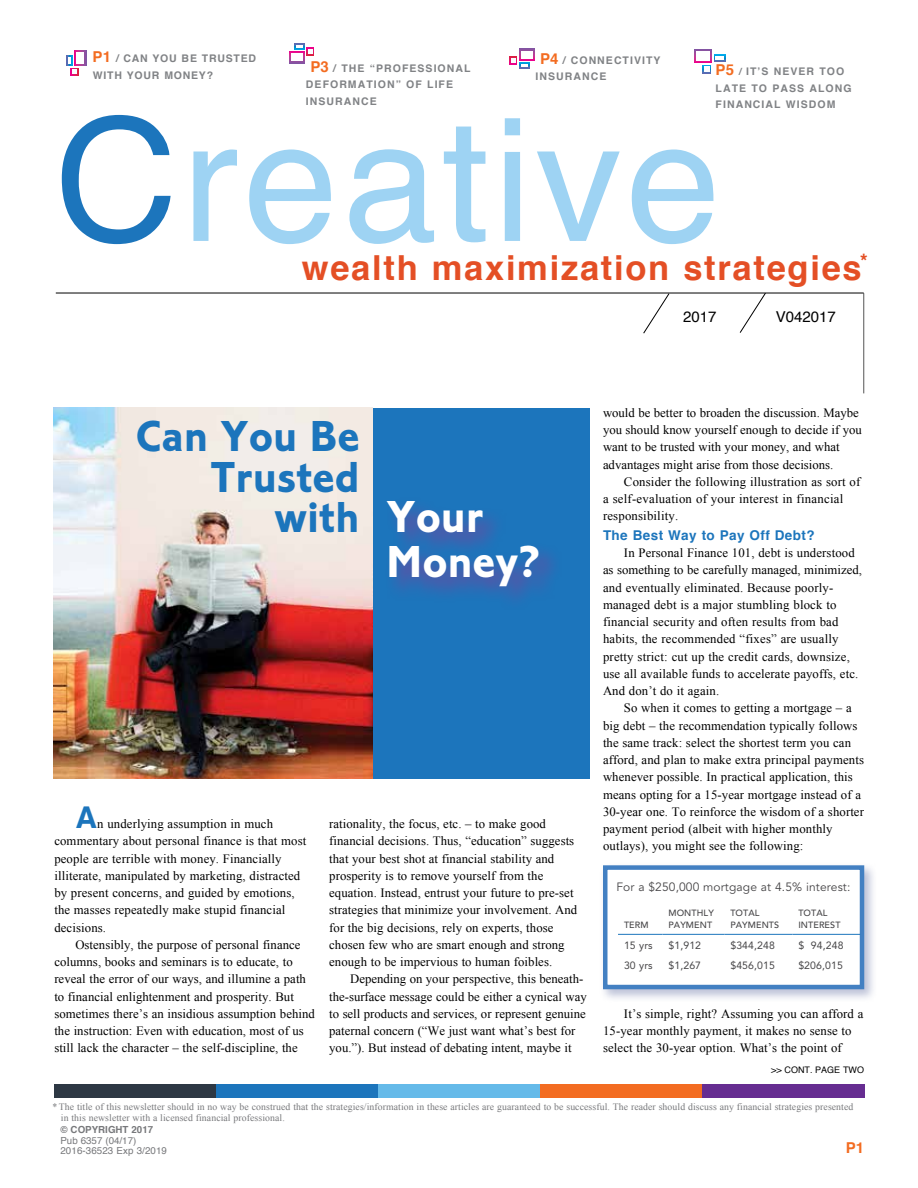
<style>
.page{position:relative;width:918px;height:1188px;background:#fff}
.page>*{position:absolute;margin:0;border:0;box-sizing:border-box;transform-origin:0 0}
.t1{font:171px "Helvetica";letter-spacing:.025em;color:#9ed3f3}
.t2{font:46.5px/45px "Corinthian Bold Plain";letter-spacing:.01em;color:#fff}
.t3{font:45px/40.5px "Corinthian Bold Plain";letter-spacing:.01em;color:#1c75bc;text-align:right}
.t4{font:700 34.5px "Helvetica";letter-spacing:.05em;color:#e44f25}
.t5{font:700 30px "Helvetica";color:#1c75bc}
.t6{font:700 19.5px "Helvetica";color:#e44f25}
.t7{font:15px "Helvetica";color:#000}
.t8{font:700 15px "Helvetica";color:#f36c21}
.t9{font:700 13.5px "Helvetica";letter-spacing:.03em;color:#1c75bc}
.t10{font:12.75px/17.2px "Times New Roman";letter-spacing:.01em;color:#000}
.t11{font:12px "Avenir";letter-spacing:.01em;color:#464547}
.t12{font:700 10.5px/16.5px "Helvetica";letter-spacing:.1em;color:#808285}
.t13{font:10.5px "Avenir";letter-spacing:.01em;color:#464547}
.t14{font:700 10.5px/16.5px "Helvetica";letter-spacing:.075em;color:#808285}
.t15{font:9.75px/10.5px "Times New Roman";letter-spacing:.01em;color:#77787b}
.t16{font:9.75px/10.5px "Helvetica";letter-spacing:.01em;color:#77787b}
.t17{font:700 9.75px "Helvetica";color:#77787b}
.t18{font:500 9px/12.8px "Avenir";letter-spacing:.01em;color:#464547}
.t19{font:9px "Helvetica";color:#000}
.s1{font-size:15px;color:#f36c21}
.s2{font-size:9.75px}
.s3{color:#1c75bc}
</style>
<div class="page">
<div style="left:371px;top:408px;width:219px;height:371px;background:#1c75bc"></div>
<svg style="left:68px;top:51px;width:19px;height:25px"></svg>
<svg style="left:510px;top:49px;width:25px;height:18px"></svg>
<svg style="left:289px;top:45px;width:25px;height:19px"></svg>
<svg style="left:694px;top:49px;width:32px;height:23px"></svg>
<div style="left:54px;top:1085px;width:162px;height:13px;background:#2d3844"></div>
<div style="left:216px;top:1085px;width:162px;height:13px;background:#1c75bc"></div>
<div style="left:378px;top:1085px;width:162px;height:13px;background:#65bae9"></div>
<div style="left:540px;top:1085px;width:162px;height:13px;background:#f36c21"></div>
<div style="left:702px;top:1085px;width:162px;height:13px;background:#662d91"></div>
<hr style="left:56px;top:293px;width:808px;height:1px;background:#000">
<svg style="left:643px;top:293px;width:27px;height:41px"></svg>
<svg style="left:739px;top:292px;width:27px;height:41px"></svg>
<hr style="left:863px;top:293px;width:1px;height:100px;background:#000">
<img style="left:54px;top:408px;width:318px;height:371px">
<div style="left:600px;top:862px;width:277px;height:140px;background:#8b94ba;opacity:.58"></div>
<div style="left:603px;top:865px;width:261px;height:124px;background:#fff;border:4px solid #4380c2"></div>
<div style="left:385px;top:497px;width:179px;height:115px;background:#813f98;opacity:.75"></div>
<hr style="left:618px;top:934px;width:44px;height:1px;background:#1c75bc">
<hr style="left:662px;top:934px;width:62px;height:1px;background:#1c75bc">
<hr style="left:724px;top:934px;width:68px;height:1px;background:#1c75bc">
<hr style="left:792px;top:934px;width:68px;height:1px;background:#1c75bc">
<p class="t14" style="left:93px;top:50px;width:165px"><span class="s1">P1</span> / CAN YOU BE TRUSTED<br>WITH YOUR MONEY?</p>
<p class="t12" style="left:536px;top:52px;width:127px;text-indent:5px"><span class="s1">P4</span> / CONNECTIVITY<br>INSURANCE</p>
<p class="t12" style="left:306px;top:60px;width:166px;text-indent:5px"><span class="s1">P3</span> / THE “PROFESSIONAL<br>DEFORMATION” OF LIFE<br>INSURANCE</p>
<p class="t12" style="left:716px;top:63px;width:137px"><span class="s1">P5</span> <span class="s2">/</span> IT’S NEVER TOO<br>LATE TO PASS ALONG<br>FINANCIAL WISDOM</p>
<h1 class="t1" style="left:54px;top:49px;width:668px"><span class="s3">C</span>reative</h1>
<h3 class="t6" style="left:860px;top:245px;width:9px">*</h3>
<h3 class="t4" style="left:302px;top:240px;width:562px">wealth maximization strategies</h3>
<p class="t7" style="left:683px;top:305px;width:35px">2017</p>
<p class="t7" style="left:776px;top:305px;width:62px">V042017</p>
<h3 class="t3" style="left:136px;top:415px;width:225px">Can You Be<br>Trusted with</h3>
<h2 class="t2" style="left:387px;top:494px;width:154px">Your<br>Money?</h2>
<h3 class="t5" style="left:75px;top:793px;width:23px">A</h3>
<p class="t10" style="left:54px;top:815px;width:253px;text-indent:43px">n underlying assumption in much commentary about personal finance is that most people are terrible with money. Financially illiterate, manipulated by marketing, distracted by present concerns, and guided by emotions, the masses repeatedly make stupid financial decisions.</p>
<p class="t10" style="left:54px;top:936px;width:262px;text-indent:21px">Ostensibly, the purpose of personal finance columns, books and seminars is to educate, to reveal the error of our ways, and illumine a path to financial enlightenment and prosperity. But sometimes there’s an insidious assumption behind the instruction: Even with education, most of us still lack the character – the self-discipline, the</p>
<p class="t10" style="left:329px;top:815px;width:250px">rationality, the focus, etc. – to make good financial decisions. Thus, “education” suggests that your best shot at financial stability and prosperity is to remove yourself from the equation. Instead, entrust your future to pre-set strategies that minimize your involvement. And for the big decisions, rely on experts, those chosen few who are smart enough and strong enough to be impervious to human foibles.</p>
<p class="t10" style="left:329px;top:970px;width:259px;text-indent:21px">Depending on your perspective, this beneath&shy;the-surface message could be either a cynical way to sell products and services, or represent genuine paternal concern (“We just want what’s best for you.”). But instead of debating intent, maybe it</p>
<p class="t10" style="left:603px;top:404px;width:260px">would be better to broaden the discussion. Maybe you should know yourself enough to decide if you want to be trusted with your money, and what advantages might arise from those decisions.</p>
<p class="t10" style="left:603px;top:473px;width:259px;line-height:16.8px;text-indent:21px">Consider the following illustration as sort of a self-evaluation of your interest in financial responsibility.</p>
<p class="t9" style="left:603px;top:524px;width:213px">The Best Way to Pay Off Debt?</p>
<p class="t10" style="left:603px;top:544px;width:260px;text-indent:21px">In Personal Finance 101, debt is understood as something to be carefully managed, minimized, and eventually eliminated. Because poorly&shy;managed debt is a major stumbling block to financial security and often results from bad habits, the recommended “fixes” are usually pretty strict: cut up the credit cards, downsize, use all available funds to accelerate payoffs, etc.<br>And don’t do it again.</p>
<p class="t10" style="left:603px;top:699px;width:263px;text-indent:21px">So when it comes to getting a mortgage – a big debt – the recommendation typically follows the same track: select the shortest term you can afford, and plan to make extra principal payments whenever possible. In practical application, this means opting for a 15-year mortgage instead of a 30-year one. To reinforce the wisdom of a shorter payment period (albeit with higher monthly outlays), you might see the following:</p>
<p class="t11" style="left:616px;top:880px;width:235px">For a $250,000 mortgage at 4.5% interest:</p>
<p class="t18" style="left:624px;top:919px;width:26px">TERM</p>
<p class="t18" style="left:668px;top:906px;width:47px">MONTHLY<br>PAYMENT</p>
<p class="t18" style="left:730px;top:906px;width:50px">TOTAL<br>PAYMENTS</p>
<p class="t18" style="left:798px;top:906px;width:44px">TOTAL<br>INTEREST</p>
<p class="t13" style="left:624px;top:939px;width:30px">15 yrs</p>
<p class="t13" style="left:668px;top:939px;width:34px">$1,912</p>
<p class="t13" style="left:730px;top:939px;width:46px">$344,248</p>
<p class="t13" style="left:798px;top:939px;width:47px">$ 94,248</p>
<p class="t13" style="left:624px;top:959px;width:30px">30 yrs</p>
<p class="t13" style="left:668px;top:959px;width:34px">$1,267</p>
<p class="t13" style="left:730px;top:959px;width:46px">$456,015</p>
<p class="t13" style="left:798px;top:959px;width:46px">$206,015</p>
<p class="t10" style="left:603px;top:1004px;width:262px;text-indent:21px">It’s simple, right? Assuming you can afford a<br>15-year monthly payment, it makes no sense to select the 30-year option. What’s the point of</p>
<p class="t19" style="left:771px;top:1062px;width:94px">&gt;&gt; CONT. PAGE TWO</p>
<p class="t15" style="left:61px;top:1101px;width:794px;text-indent:-8px">* The title of this newsletter should in no way be construed that the strategies/information in these articles are guaranteed to be successful. The reader should discuss any financial strategies presented in this newsletter with a licensed financial professional.</p>
<p class="t17" style="left:60px;top:1122px;width:94px">© COPYRIGHT 2017</p>
<p class="t16" style="left:60px;top:1135px;width:108px">Pub 6357 (04/17)<br>2016-36523 Exp 3/2019</p>
<p class="t8" style="left:846px;top:1136px;width:20px">P1</p>
</div>
